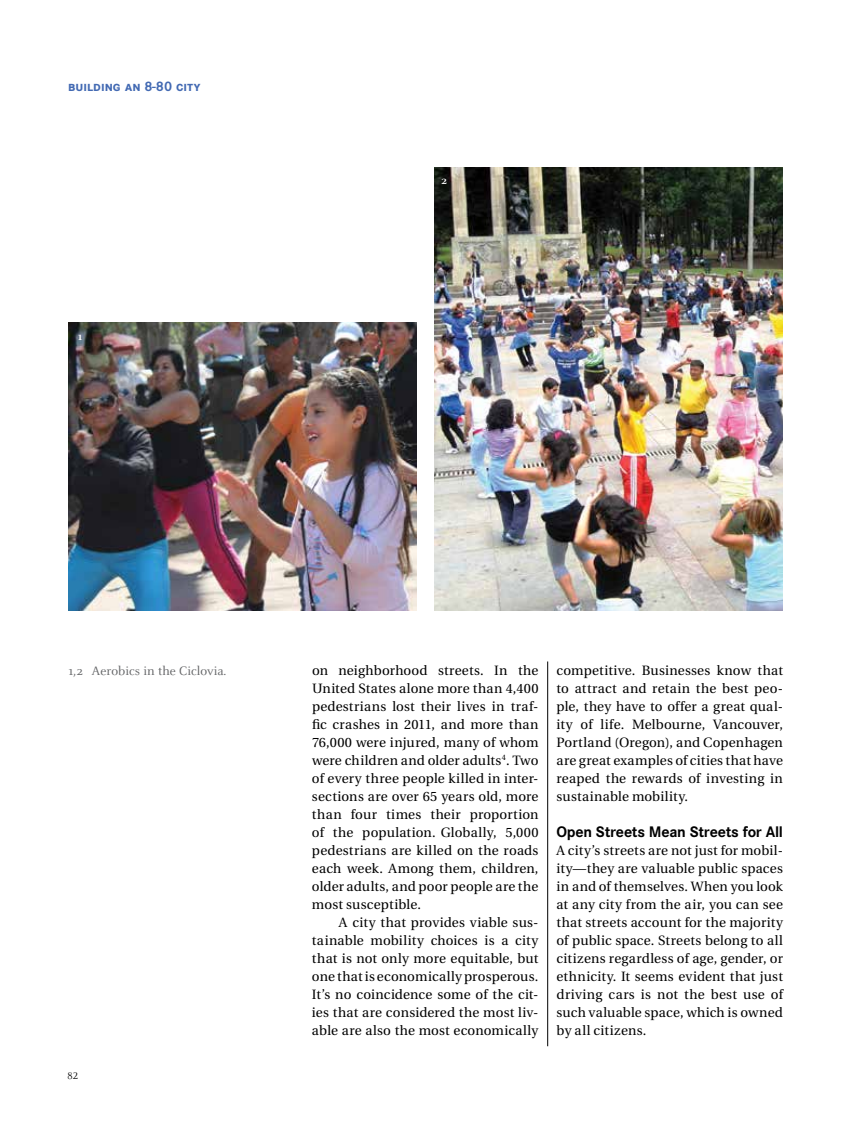
<style>
.page{position:relative;width:864px;height:1134px;background:#fff}
.page>*{position:absolute;margin:0;border:0;box-sizing:border-box;transform-origin:0 0}
.t1{font:700 15px "Corporate SBQ";letter-spacing:-.015em;color:#000}
.t2{font:13.5px/18px "Utopia";letter-spacing:.015em;color:#000;text-align:justify}
.t3{font:13.5px "Celeste";color:#636466}
.t4{font:13.5px "Corporate SBQ Bold SC";color:#436ab3}
.t5{font:700 12px "Celeste";color:#fff}
.t6{font:10.5px "Celeste Caps";color:#000}
.s1{font-family:"Corporate SBQ";font-weight:700}
</style>
<div class="page">
<img style="left:434px;top:168px;width:349px;height:443px">
<hr style="left:547px;top:662px;width:1px;height:384px;background:#000">
<img style="left:69px;top:322px;width:347px;height:289px">
<p class="t4" style="left:68px;top:78px;width:134px">building an 8-<span class="s1">80</span> city</p>
<p class="t5" style="left:77px;top:329px;width:7px">1</p>
<p class="t5" style="left:441px;top:173px;width:7px">2</p>
<p class="t3" style="left:68px;top:664px;width:161px">1,2 Aerobics in the Ciclovia.</p>
<p class="t6" style="left:68px;top:1071px;width:12px">82</p>
<p class="t2" style="left:312px;top:662px;width:228px">on neighborhood streets. In the United States alone more than 4,400 pedestrians lost their lives in traf&shy;fic crashes in 2011, and more than 76,000 were injured, many of whom were children and older adults<sup>4</sup>. Two of every three people killed in inter&shy;sections are over 65 years old, more than four times their proportion of the population. Globally, 5,000 pedestrians are killed on the roads each week. Among them, children, older adults, and poor people are the most susceptible.</p>
<p class="t2" style="left:312px;top:914px;width:228px;text-indent:27px">A city that provides viable sus&shy;tainable mobility choices is a city that is not only more equitable, but one that is economically prosperous.<br>It’s no coincidence some of the cit&shy;ies that are considered the most liv&shy;able are also the most economically</p>
<p class="t2" style="left:556px;top:662px;width:228px">competitive. Businesses know that to attract and retain the best peo&shy;ple, they have to offer a great qual&shy;ity of life. Melbourne, Vancouver, Portland (Oregon), and Copenhagen are great examples of cities that have reaped the rewards of investing in sustainable mobility.</p>
<p class="t1" style="left:556px;top:823px;width:228px">Open Streets Mean Streets for All</p>
<p class="t2" style="left:556px;top:842px;width:228px">A city’s streets are not just for mobil&shy;ity—they are valuable public spaces in and of themselves. When you look at any city from the air, you can see that streets account for the majority of public space. Streets belong to all citizens regardless of age, gender, or ethnicity. It seems evident that just driving cars is not the best use of such valuable space, which is owned by all citizens.</p>
</div>
